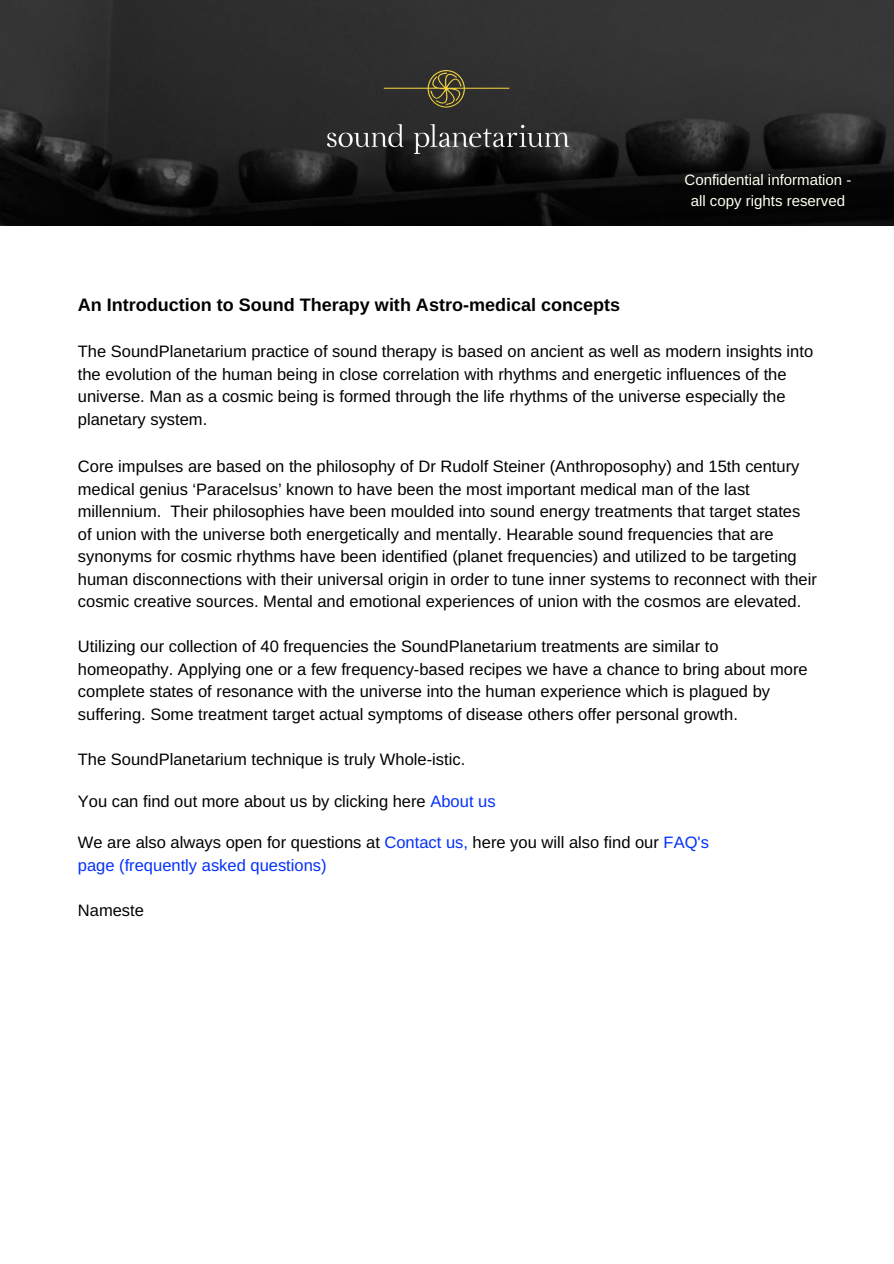
<style>
.page{position:relative;width:894px;height:1264px;background:#fff}
.page>*{position:absolute;margin:0;border:0;box-sizing:border-box;transform-origin:0 0}
.t1{font:700 18px "Arimo";color:#000}
.t2{font:16.5px/22.5px "Arimo";color:#000}
.t3{font:15px/20.2px "Arimo";color:#fffff0;text-align:center}
.s1{color:#0530f8}
</style>
<div class="page">
<img style="left:0;top:0;width:893px;height:226px">
<img style="left:327px;top:70px;width:241px;height:84px">
<p class="t3" style="left:684px;top:170px;width:168px">Confidential information - all copy rights reserved</p>
<p class="t1" style="left:78px;top:295px;width:543px">An Introduction to Sound Therapy with Astro-medical concepts</p>
<p class="t2" style="left:78px;top:340px;width:736px">The SoundPlanetarium practice of sound therapy is based on ancient as well as modern insights into the evolution of the human being in close correlation with rhythms and energetic influences of the universe. Man as a cosmic being is formed through the life rhythms of the universe especially the planetary system.</p>
<p class="t2" style="left:78px;top:455px;width:740px">Core impulses are based on the philosophy of Dr Rudolf Steiner (Anthroposophy) and 15th century medical genius ‘Paracelsus’ known to have been the most important medical man of the last millennium. Their philosophies have been moulded into sound energy treatments that target states of union with the universe both energetically and mentally. Hearable sound frequencies that are synonyms for cosmic rhythms have been identified (planet frequencies) and utilized to be targeting human disconnections with their universal origin in order to tune inner systems to reconnect with their cosmic creative sources. Mental and emotional experiences of union with the cosmos are elevated.</p>
<p class="t2" style="left:78px;top:635px;width:731px">Utilizing our collection of 40 frequencies the SoundPlanetarium treatments are similar to homeopathy. Applying one or a few frequency-based recipes we have a chance to bring about more complete states of resonance with the universe into the human experience which is plagued by suffering. Some treatment target actual symptoms of disease others offer personal growth.</p>
<p class="t2" style="left:78px;top:748px;width:389px">The SoundPlanetarium technique is truly Whole-istic.</p>
<p class="t2" style="left:78px;top:789px;width:419px">You can find out more about us by clicking here <span class="s1">About us</span></p>
<p class="t2" style="left:78px;top:831px;width:632px">We are also always open for questions at <span class="s1">Contact us,</span> here you will also find our <span class="s1">FAQ's page (frequently asked questions)</span></p>
<p class="t2" style="left:78px;top:898px;width:68px">Nameste</p>
</div>
